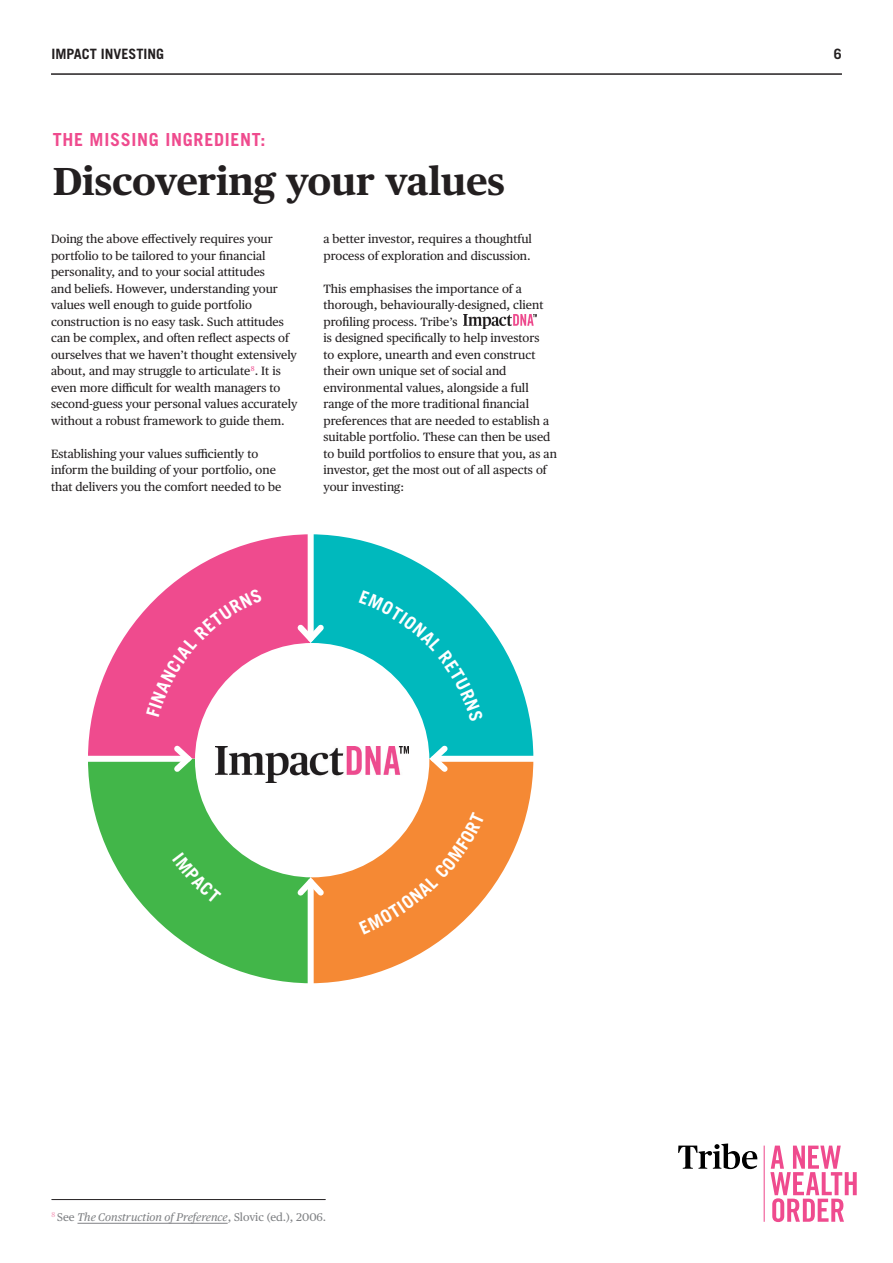
<style>
.page{position:relative;width:893px;height:1263px;background:#fff}
.page>*{position:absolute;margin:0;border:0;box-sizing:border-box;transform-origin:0 0}
.t1{font:700 39px "Publico Text";letter-spacing:-.01em;color:#231f20}
.Pink_Subhead{font:700 18px "Trade Gothic LT Pro";letter-spacing:.04em;color:#ef4b8e}
.t2{font:700 14.25px "Trade Gothic LT Pro";color:#231f20}
.Body_copy{font:12px/16.5px "Publico Text";color:#231f20}
.t3{font:italic 11.25px "Publico Text";color:#808285}
.s1{font-style:normal}
</style>
<div class="page">
<hr style="left:51px;top:73px;width:791px;height:2px;background:#231f20">
<img style="left:463px;top:315px;width:74px;height:14px">
<svg style="left:678px;top:1143px;width:79px;height:26px"></svg>
<svg style="left:764px;top:1145px;width:93px;height:77px"></svg>
<svg style="left:88px;top:534px;width:220px;height:222px;fill:#ef4b8e"></svg>
<svg style="left:88px;top:762px;width:220px;height:221px;fill:#42b649"></svg>
<svg style="left:314px;top:534px;width:219px;height:222px;fill:#00b9bd"></svg>
<svg style="left:314px;top:762px;width:219px;height:221px;fill:#f58934"></svg>
<hr style="left:52px;top:1199px;width:273px;height:1px;background:#231f20">
<hr style="left:77px;top:1223px;width:151px;height:1px;background:#808285">
<div style="left:195px;top:643px;width:234px;height:234px;background:#fff;border-radius:50%"></div>
<img style="left:215px;top:746px;width:194px;height:37px">
<svg style="left:292px;top:875px;width:37px;height:26px"></svg>
<svg style="left:169px;top:740px;width:28px;height:37px"></svg>
<svg style="left:427px;top:740px;width:26px;height:37px"></svg>
<svg style="left:292px;top:619px;width:37px;height:26px"></svg>
<svg style="left:146px;top:588px;width:117px;height:129px"></svg>
<svg style="left:359px;top:590px;width:124px;height:132px"></svg>
<div style="left:172px;top:852px;width:49px;height:51px;background:#42b649"></div>
<svg style="left:359px;top:812px;width:126px;height:122px"></svg>
<p class="t2" style="left:51px;top:45px;width:114px">IMPACT INVESTING</p>
<p class="t2" style="left:834px;top:45px;width:9px">6</p>
<p class="Pink_Subhead" style="left:53px;top:129px;width:214px">THE MISSING INGREDIENT:</p>
<p class="t1" style="left:53px;top:151px;width:454px">Discovering your values</p>
<p class="Body_copy" style="left:51px;top:230px;width:248px">Doing the above effectively requires your portfolio to be tailored to your financial personality, and to your social attitudes<br>and beliefs. However, understanding your values well enough to guide portfolio construction is no easy task. Such attitudes can be complex, and often reflect aspects of ourselves that we haven’t thought extensively about, and may struggle to articulate<sup>8</sup>. It is even more difficult for wealth managers to second-guess your personal values accurately without a robust framework to guide them.</p>
<p class="Body_copy" style="left:51px;top:444px;width:232px">Establishing your values sufficiently to inform the building of your portfolio, one that delivers you the comfort needed to be</p>
<p class="Body_copy" style="left:323px;top:230px;width:210px">a better investor, requires a thoughtful process of exploration and discussion.</p>
<p class="Body_copy" style="left:323px;top:279px;width:235px">This emphasises the importance of a thorough, behaviourally-designed, client profiling process. Tribe’s<br>is designed specifically to help investors<br>to explore, unearth and even construct their own unique set of social and environmental values, alongside a full range of the more traditional financial preferences that are needed to establish a suitable portfolio. These can then be used to build portfolios to ensure that you, as an investor, get the most out of all aspects of your investing:</p>
<p class="t3" style="left:51px;top:1208px;width:276px"><sup>8</sup> <span class="s1">See</span> The Construction of Preference<span class="s1">, Slovic (ed.), 2006.</span></p>
</div>
